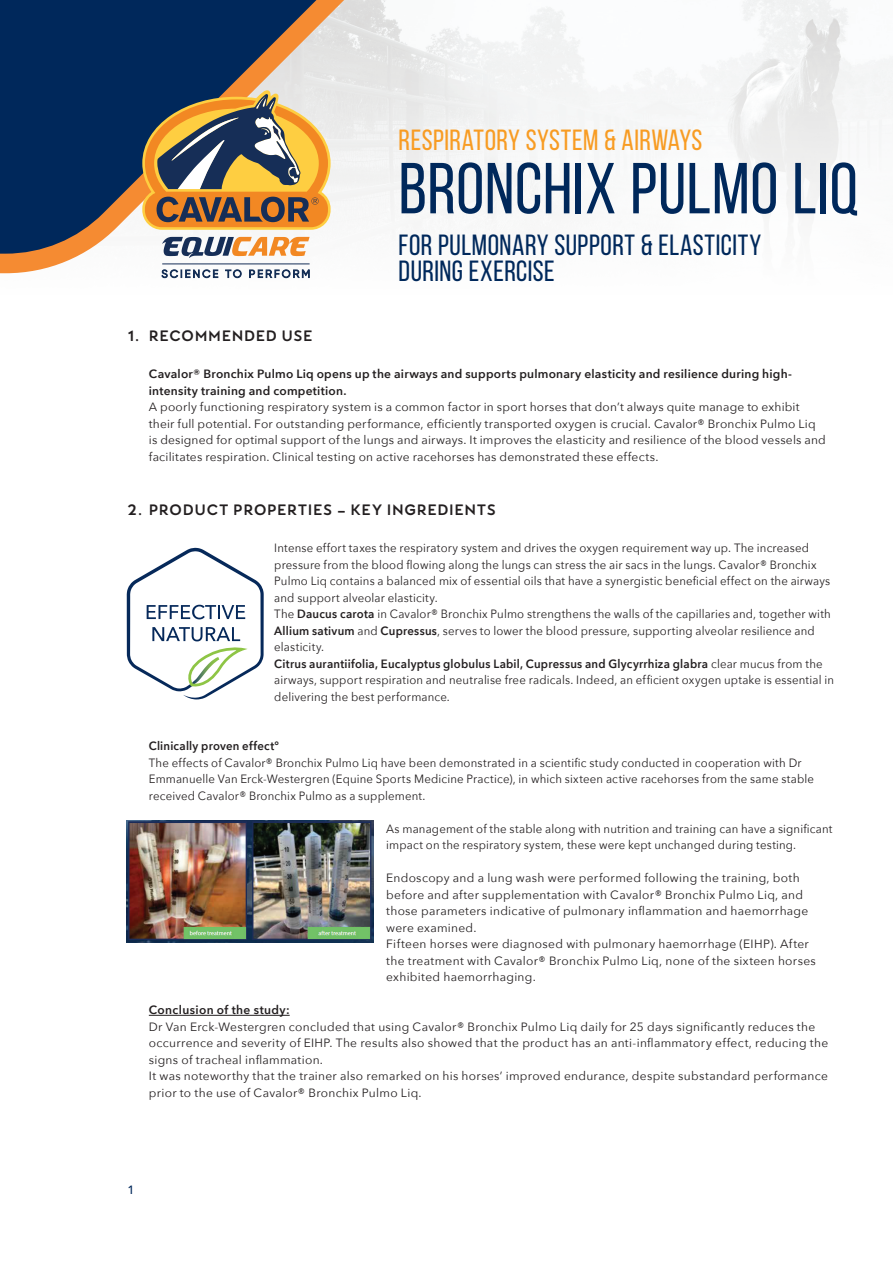
<style>
.page{position:relative;width:893px;height:1263px;background:#fff}
.page>*{position:absolute;margin:0;border:0;box-sizing:border-box;transform-origin:0 0}
.t1{font:72px "Bebas Neue";letter-spacing:.01em;color:#00285b}
.t2{font:29.25px/25.5px "Bebas Neue";letter-spacing:.015em;color:#00285b}
.t3{font:29.25px "Bebas Neue";letter-spacing:.015em;color:#f89c23}
.t4{font:15px "Buket Retro Basic";letter-spacing:.025em;color:#231f20}
.t5{font:12px/16.5px "Avenir Next";letter-spacing:.02em;color:#231f20}
.t6{font:12px/16.5px "Avenir Next";letter-spacing:.02em;color:#231f20;scale:.95 1}
.t7{font:600 12px/16.5px "Avenir Next";letter-spacing:.02em;color:#231f20}
.t8{font:600 12px "Avenir Next";letter-spacing:.02em;color:#231f20;scale:.95 1}
.t9{font:500 12px "Avenir Next";color:#00285b}
.s1{font-weight:600}
</style>
<div class="page">
<hr style="left:149px;top:1015px;width:141px;height:1px;background:#231f20">
<img style="left:127px;top:821px;width:246px;height:122px">
<svg style="left:127px;top:548px;width:137px;height:151px"></svg>
<img style="left:0;top:0;width:893px;height:279px">
<svg style="left:0;top:0;width:365px;height:273px;fill:#00285b"></svg>
<svg style="left:162px;top:237px;width:148px;height:21px"></svg>
<svg style="left:142px;top:89px;width:189px;height:141px;background:#a2855a"></svg>
<hr style="left:162px;top:263px;width:148px;height:1px;background:#162e57">
<svg style="left:162px;top:270px;width:56px;height:8px"></svg>
<svg style="left:225px;top:270px;width:16px;height:8px"></svg>
<svg style="left:249px;top:270px;width:60px;height:8px"></svg>
<h2 class="t3" style="left:399px;top:124px;width:305px">RESPIRATORY SYSTEM &amp; AIRWAYS</h2>
<h1 class="t1" style="left:399px;top:149px;width:461px">BRONCHIX PULMO LIQ</h1>
<h2 class="t2" style="left:399px;top:232px;width:364px">FOR PULMONARY SUPPORT &amp; ELASTICITY<br>DURING EXERCISE</h2>
<p class="t4" style="left:128px;top:326px;width:187px">1. RECOMMENDED USE</p>
<p class="t7" style="left:149px;top:366px;width:645px">Cavalor® Bronchix Pulmo Liq opens up the airways and supports pulmonary elasticity and resilience during high&shy;intensity training and competition.</p>
<p class="t5" style="left:149px;top:398px;width:678px">A poorly functioning respiratory system is a common factor in sport horses that don’t always quite manage to exhibit their full potential. For outstanding performance, efficiently transported oxygen is crucial. Cavalor® Bronchix Pulmo Liq is designed for optimal support of the lungs and airways. It improves the elasticity and resilience of the blood vessels and facilitates respiration. Clinical testing on active racehorses has demonstrated these effects.</p>
<p class="t4" style="left:128px;top:500px;width:370px">2. PRODUCT PROPERTIES – KEY INGREDIENTS</p>
<p class="t6" style="left:274px;top:539px;width:591px">Intense effort taxes the respiratory system and drives the oxygen requirement way up. The increased pressure from the blood flowing along the lungs can stress the air sacs in the lungs. Cavalor® Bronchix Pulmo Liq contains a balanced mix of essential oils that have a synergistic beneficial effect on the airways and support alveolar elasticity.<br>The <span class="s1">Daucus carota</span> in Cavalor® Bronchix Pulmo strengthens the walls of the capillaries and, together with <span class="s1">Allium sativum</span> and <span class="s1">Cupressus</span>, serves to lower the blood pressure, supporting alveolar resilience and elasticity.<br><span class="s1">Citrus aurantiifolia, Eucalyptus globulus Labil, Cupressus and Glycyrrhiza glabra</span> clear mucus from the airways, support respiration and neutralise free radicals. Indeed, an efficient oxygen uptake is essential in delivering the best performance.</p>
<p class="t8" style="left:149px;top:736px;width:139px">Clinically proven effect°</p>
<p class="t6" style="left:149px;top:754px;width:702px">The effects of Cavalor® Bronchix Pulmo Liq have been demonstrated in a scientific study conducted in cooperation with Dr<br>Emmanuelle Van Erck-Westergren (Equine Sports Medicine Practice), in which sixteen active racehorses from the same stable received Cavalor® Bronchix Pulmo as a supplement.</p>
<p class="t6" style="left:386px;top:820px;width:471px">As management of the stable along with nutrition and training can have a significant impact on the respiratory system, these were kept unchanged during testing.</p>
<p class="t5" style="left:386px;top:869px;width:431px">Endoscopy and a lung wash were performed following the training, both before and after supplementation with Cavalor® Bronchix Pulmo Liq, and those parameters indicative of pulmonary inflammation and haemorrhage were examined.<br>Fifteen horses were diagnosed with pulmonary haemorrhage (EIHP). After the treatment with Cavalor® Bronchix Pulmo Liq, none of the sixteen horses exhibited haemorrhaging.</p>
<p class="t7" style="left:149px;top:1002px;width:142px">Conclusion of the study:</p>
<p class="t5" style="left:149px;top:1018px;width:681px">Dr Van Erck-Westergren concluded that using Cavalor® Bronchix Pulmo Liq daily for 25 days significantly reduces the occurrence and severity of EIHP. The results also showed that the product has an anti-inflammatory effect, reducing the signs of tracheal inflammation.<br>It was noteworthy that the trainer also remarked on his horses’ improved endurance, despite substandard performance prior to the use of Cavalor® Bronchix Pulmo Liq.</p>
<p class="t9" style="left:128px;top:1180px;width:9px">1</p>
</div>
